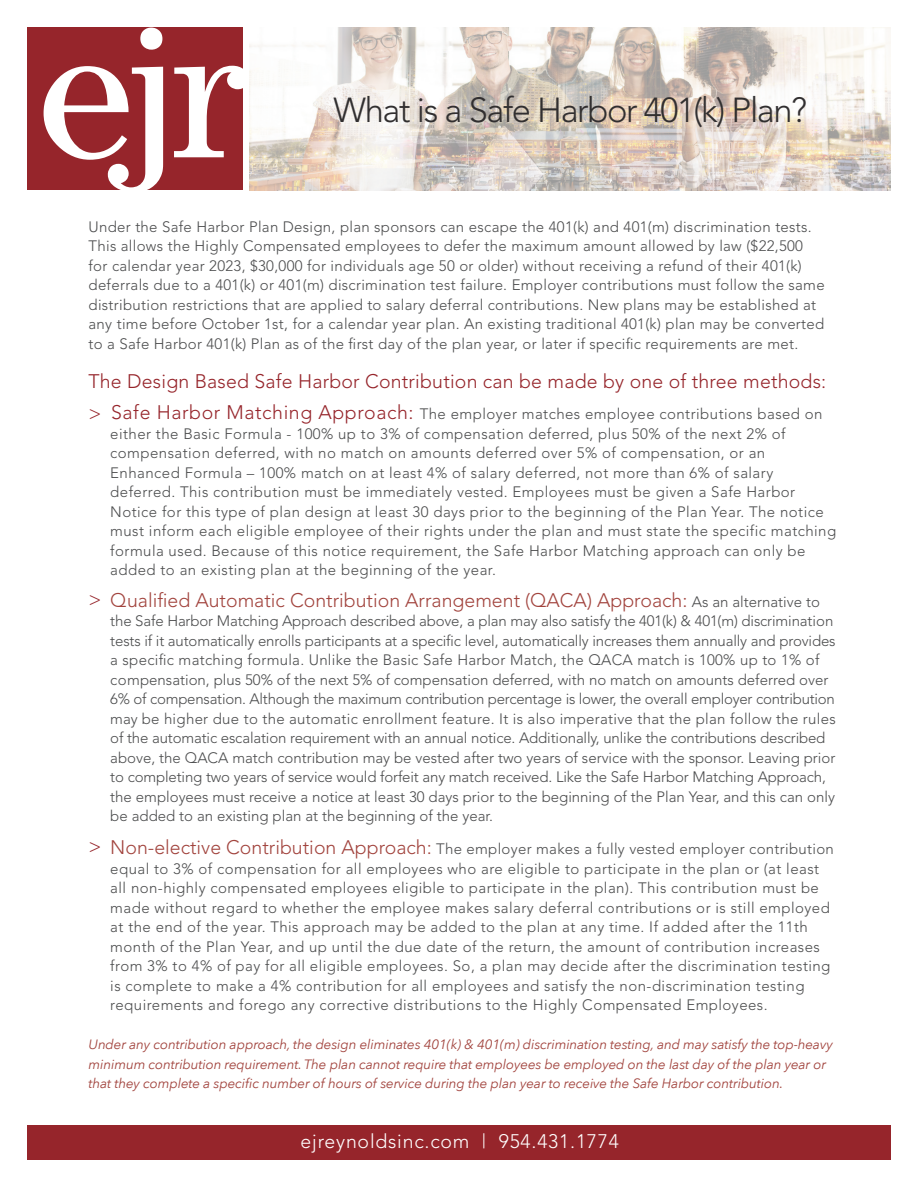
<style>
.page{position:relative;width:918px;height:1188px;background:#fff}
.page>*{position:absolute;margin:0;border:0;box-sizing:border-box;transform-origin:0 0}
.t1{font:300 34.5px "Avenir";letter-spacing:-.04em;color:#312f30}
.t2{font:300 19.5px "Avenir";color:#a2443e}
.t3{font:300 19.5px "Avenir";letter-spacing:.01em;color:#96252b}
.t4{font:300 19.5px "Avenir";letter-spacing:.04em;color:#fff}
.t5{font:300 15px/19.5px "Avenir";letter-spacing:.02em;color:#4b4c4d}
.t6{font:300 15px/19.5px "Avenir";letter-spacing:-.01em;color:#4b4c4d}
.t7{font:italic 13.5px/19.5px "Avenir Next";letter-spacing:-.01em;color:#a2443e}
.s1{font-size:19.5px;color:#96252b}
.s2{color:#96252b}
.s3{font-size:15px;color:#4b4c4d}
.s4{font-size:19.5px;color:#a2443e}
</style>
<div class="page">
<img style="left:250px;top:28px;width:641px;height:162px">
<div style="left:27px;top:28px;width:216px;height:162px;background:#96252b"></div>
<svg style="left:44px;top:28px;width:199px;height:162px"></svg>
<div style="left:27px;top:1125px;width:864px;height:35px;background:#96252b"></div>
<h1 class="t1" style="left:334px;top:90px;width:475px">What is a Safe Harbor 401(k) Plan?</h1>
<p class="t5" style="left:89px;top:217px;width:738px">Under the Safe Harbor Plan Design, plan sponsors can escape the 401(k) and 401(m) discrimination tests.<br>This allows the Highly Compensated employees to defer the maximum amount allowed by law ($22,500 for calendar year 2023, $30,000 for individuals age 50 or older) without receiving a refund of their 401(k) deferrals due to a 401(k) or 401(m) discrimination test failure. Employer contributions must follow the same distribution restrictions that are applied to salary deferral contributions. New plans may be established at any time before October 1st, for a calendar year plan. An existing traditional 401(k) plan may be converted to a Safe Harbor 401(k) Plan as of the first day of the plan year, or later if specific requirements are met.</p>
<h2 class="t3" style="left:89px;top:370px;width:739px">The Design Based Safe Harbor Contribution can be made by one of three methods:</h2>
<p class="t5" style="left:110px;top:404px;width:727px"><span class="s1">Safe Harbor Matching Approach:</span> The employer matches employee contributions based on either the Basic Formula - 100% up to 3% of compensation deferred, plus 50% of the next 2% of compensation deferred, with no match on amounts deferred over 5% of compensation, or an Enhanced Formula – 100% match on at least 4% of salary deferred, not more than 6% of salary deferred. This contribution must be immediately vested. Employees must be given a Safe Harbor Notice for this type of plan design at least 30 days prior to the beginning of the Plan Year. The notice must inform each eligible employee of their rights under the plan and must state the specific matching formula used. Because of this notice requirement, the Safe Harbor Matching approach can only be added to an existing plan at the beginning of the year.</p>
<h2 class="t2" style="left:89px;top:589px;width:733px"><span class="s2">&gt;</span> Qualified Automatic Contribution Arrangement (QACA) Approach: <span class="s3">As an alternative to</span></h2>
<p class="t6" style="left:110px;top:611px;width:727px">the Safe Harbor Matching Approach described above, a plan may also satisfy the 401(k) &amp; 401(m) discrimination tests if it automatically enrolls participants at a specific level, automatically increases them annually and provides a specific matching formula. Unlike the Basic Safe Harbor Match, the QACA match is 100% up to 1% of compensation, plus 50% of the next 5% of compensation deferred, with no match on amounts deferred over 6% of compensation. Although the maximum contribution percentage is lower, the overall employer contribution may be higher due to the automatic enrollment feature. It is also imperative that the plan follow the rules of the automatic escalation requirement with an annual notice. Additionally, unlike the contributions described above, the QACA match contribution may be vested after two years of service with the sponsor. Leaving prior to completing two years of service would forfeit any match received. Like the Safe Harbor Matching Approach, the employees must receive a notice at least 30 days prior to the beginning of the Plan Year, and this can only be added to an existing plan at the beginning of the year.</p>
<p class="t5" style="left:110px;top:839px;width:725px"><span class="s4">Non-elective Contribution Approach:</span> The employer makes a fully vested employer contribution equal to 3% of compensation for all employees who are eligible to participate in the plan or (at least all non-highly compensated employees eligible to participate in the plan). This contribution must be made without regard to whether the employee makes salary deferral contributions or is still employed at the end of the year. This approach may be added to the plan at any time. If added after the 11th month of the Plan Year, and up until the due date of the return, the amount of contribution increases from 3% to 4% of pay for all eligible employees. So, a plan may decide after the discrimination testing is complete to make a 4% contribution for all employees and satisfy the non-discrimination testing requirements and forego any corrective distributions to the Highly Compensated Employees.</p>
<p class="t7" style="left:89px;top:1034px;width:746px">Under any contribution approach, the design eliminates 401(k) &amp; 401(m) discrimination testing, and may satisfy the top-heavy minimum contribution requirement. The plan cannot require that employees be employed on the last day of the plan year or that they complete a specific number of hours of service during the plan year to receive the Safe Harbor contribution.</p>
<h2 class="t3" style="left:89px;top:402px;width:14px">&gt;</h2>
<h2 class="t3" style="left:89px;top:835px;width:14px">&gt;</h2>
<h2 class="t4" style="left:301px;top:1130px;width:320px">ejreynoldsinc.com | 954.431.1774</h2>
</div>
